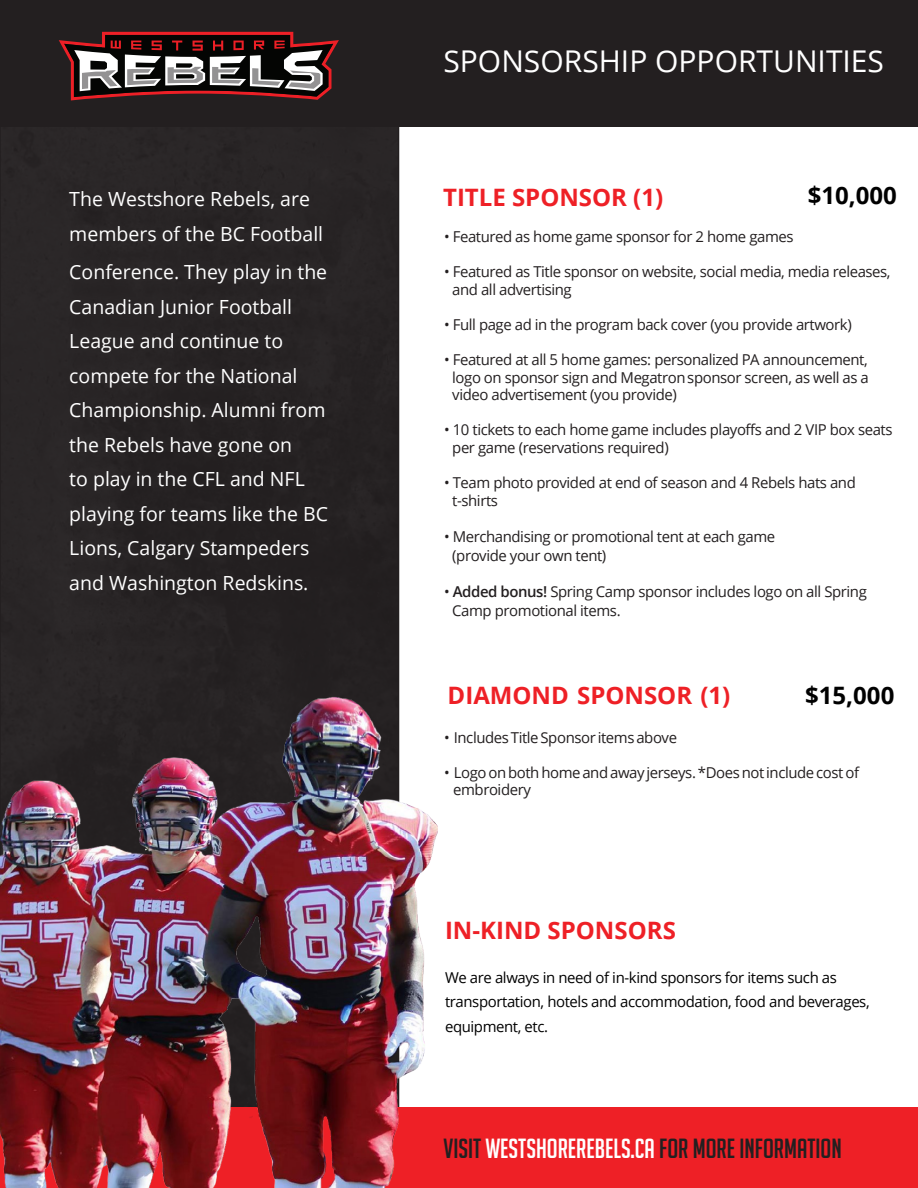
<style>
.page{position:relative;width:918px;height:1188px;background:#fff}
.page>*{position:absolute;margin:0;border:0;box-sizing:border-box;transform-origin:0 0}
.t1{font:30px "Open Sans";color:#fff}
.t2{font:27px "Big Noodle Titling";color:#231f20}
.t3{font:700 24px "Open Sans";color:#ee2026}
.t4{font:700 24px "Open Sans";color:#000}
.t5{font:19.5px/34.5px "Open Sans";color:#fff}
.t6{font:15px/17.7px "Open Sans";letter-spacing:-.03em;color:#231f20}
.t7{font:15px/24.6px "Open Sans";letter-spacing:-.025em;color:#000}
.s1{font-weight:600}
.s2{color:#fff}
</style>
<div class="page">
<div style="left:0;top:127px;width:399px;height:551px;background:#292526"></div>
<div style="left:0;top:1108px;width:918px;height:80px;background:#ee2026"></div>
<div style="left:0;top:0;width:918px;height:127px;background:#231f20"></div>
<img style="left:0;top:678px;width:445px;height:510px">
<svg style="left:59px;top:32px;width:280px;height:68px"></svg>
<div style="left:67px;top:206px;width:278px;height:445px;background:#231f20"></div>
<p class="t5" style="left:69px;top:182px;width:255px">The Westshore Rebels, are members of the BC Football</p>
<p class="t5" style="left:69px;top:255px;width:260px">Conference. They play in the<br>Canadian Junior Football<br>League and continue to compete for the National<br>Championship. Alumni from the Rebels have gone on<br>to play in the CFL and NFL playing for teams like the BC<br>Lions, Calgary Stampeders and Washington Redskins.</p>
<p class="t1" style="left:443px;top:41px;width:442px">SPONSORSHIP OPPORTUNITIES</p>
<p class="t3" style="left:443px;top:180px;width:222px">TITLE SPONSOR (1)</p>
<p class="t4" style="left:808px;top:179px;width:91px">$10,000</p>
<p class="t6" style="left:444px;top:227px;width:351px">• Featured as home game sponsor for 2 home games</p>
<p class="t6" style="left:452px;top:262px;width:440px;text-indent:-8px">• Featured as Title sponsor on website, social media, media releases, and all advertising</p>
<p class="t6" style="left:444px;top:315px;width:409px">• Full page ad in the program back cover (you provide artwork)</p>
<p class="t6" style="left:452px;top:350px;width:418px;text-align:justify;text-indent:-8px">• Featured at all 5 home games: personalized PA announcement, logo on sponsor sign and Megatronsponsor screen, as well as a video advertisement (you provide)</p>
<p class="t6" style="left:452px;top:420px;width:442px;text-indent:-8px">• 10 tickets to each home game includes playoffs and 2 VIP box seats per game (reservations required)</p>
<p class="t6" style="left:452px;top:473px;width:405px;text-indent:-8px">• Team photo provided at end of season and 4 Rebels hats and t-shirts</p>
<p class="t6" style="left:452px;top:527px;width:325px;line-height:19px;text-indent:-8px">• Merchandising or promotional tent at each game (provide your own tent)</p>
<p class="t6" style="left:452px;top:582px;width:416px;line-height:19px;text-indent:-8px">• <span class="s1">Added bonus!</span> Spring Camp sponsor includes logo on all Spring<br>Camp promotional items.</p>
<h3 class="t3" style="left:448px;top:678px;width:284px">DIAMOND SPONSOR (1)</h3>
<h3 class="t4" style="left:805px;top:678px;width:91px">$15,000</h3>
<p class="t6" style="left:444px;top:729px;width:235px">• Includes Title Sponsor items above</p>
<p class="t6" style="left:453px;top:763px;width:407px;line-height:17.2px;text-indent:-9px">• Logo on both home and away jerseys. *Does not include cost of embroidery</p>
<h3 class="t3" style="left:445px;top:913px;width:232px">IN-KIND SPONSORS</h3>
<p class="t7" style="left:445px;top:964px;width:426px">We are always in need of in-kind sponsors for items such as transportation, hotels and accommodation, food and beverages, equipment, etc.</p>
<p class="t2" style="left:443px;top:1134px;width:400px">VISIT <span class="s2">WESTSHOREREBELS.CA</span> FOR MORE INFORMATION</p>
</div>
